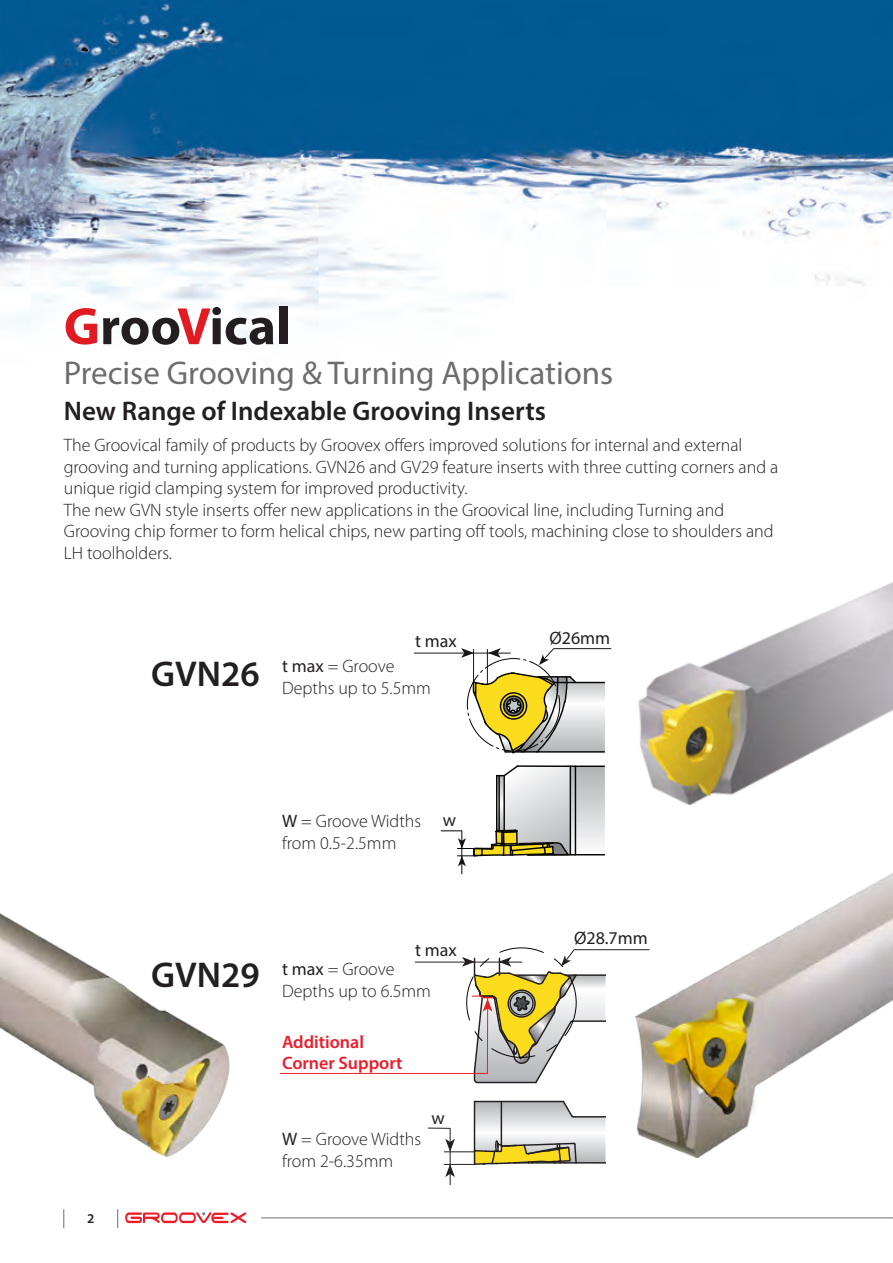
<style>
.page{position:relative;width:893px;height:1263px;background:#fff}
.page>*{position:absolute;margin:0;border:0;box-sizing:border-box;transform-origin:0 0}
.t1{font:700 52.95px "Myriad Pro";color:#231f20}
.HeadLine_Red{font:600 36px "Myriad Pro";color:#231f20}
.t2{font:33px "Myriad Pro";color:#6c6d70}
.Products{font:600 27px "Myriad Pro";color:#231f20}
.t3{font:300 18px/21.6px "Myriad Pro";color:#231f20}
.t4{font:600 18px/21.6px "Myriad Pro";color:#ec1c29}
.t5{font:18px "Myriad Pro";color:#231f20}
.PAGENUMBER_STYLE{font:600 13.5px "Myriad Pro";color:#231f20}
.s1{color:#e21a21}
.s2{font-weight:400}
</style>
<div class="page">
<svg style="left:117px;top:1209px;width:1px;height:19px"></svg>
<svg style="left:63px;top:1209px;width:1px;height:19px"></svg>
<hr style="left:261px;top:1217px;width:632px;height:1px;background:#6c6d70">
<svg style="left:125px;top:1212px;width:121px;height:11px"></svg>
<img style="left:0;top:0;width:893px;height:341px">
<img style="left:0;top:913px;width:229px;height:244px">
<img style="left:635px;top:873px;width:258px;height:284px">
<hr style="left:444px;top:1151px;width:30px;height:1px;background:#231f20">
<hr style="left:444px;top:1164px;width:30px;height:1px;background:#231f20">
<hr style="left:450px;top:1129px;width:1px;height:56px;background:#231f20">
<svg style="left:428px;top:1128px;width:22px;height:1px"></svg>
<svg style="left:445px;top:1139px;width:10px;height:13px"></svg>
<svg style="left:445px;top:1164px;width:10px;height:13px"></svg>
<hr style="left:281px;top:1073px;width:206px;height:1px;background:#ee1d23">
<svg style="left:473px;top:1100px;width:132px;height:65px"></svg>
<hr style="left:415px;top:962px;width:59px;height:1px;background:#231f20">
<svg style="left:461px;top:947px;width:144px;height:137px"></svg>
<hr style="left:567px;top:682px;width:55px;height:1px;background:#040503">
<hr style="left:537px;top:751px;width:85px;height:2px;background:#040503">
<hr style="left:461px;top:831px;width:1px;height:43px;background:#040503">
<svg style="left:488px;top:648px;width:13px;height:10px"></svg>
<svg style="left:461px;top:648px;width:12px;height:10px"></svg>
<hr style="left:473px;top:649px;width:1px;height:34px;background:#161519">
<hr style="left:487px;top:649px;width:1px;height:35px;background:#161519">
<hr style="left:414px;top:653px;width:96px;height:1px;background:#161519">
<svg style="left:539px;top:648px;width:16px;height:17px"></svg>
<svg style="left:472px;top:671px;width:133px;height:83px"></svg>
<div style="left:575px;top:766px;width:30px;height:89px;background:linear-gradient(to bottom,#b0b2b5,#fcfcfd)"></div>
<hr style="left:575px;top:765px;width:47px;height:2px;background:#050504">
<hr style="left:575px;top:854px;width:47px;height:1px;background:#050504">
<hr style="left:575px;top:766px;width:1px;height:89px;background:#050504">
<svg style="left:441px;top:765px;width:134px;height:101px"></svg>
<hr style="left:554px;top:648px;width:57px;height:1px;background:#161519">
<img style="left:617px;top:582px;width:276px;height:224px">
<hr style="left:574px;top:949px;width:75px;height:1px;background:#231f20">
<p class="t1" style="left:64px;top:292px;width:228px"><span class="s1">G</span>roo<span class="s1">V</span>ical</p>
<p class="t2" style="left:64px;top:352px;width:551px">Precise Grooving &amp; Turning Applications</p>
<p class="Products" style="left:64px;top:394px;width:484px">New Range of Indexable Grooving Inserts</p>
<p class="t3" style="left:64px;top:434px;width:716px">The Groovical family of products by Groovex offers improved solutions for internal and external grooving and turning applications. GVN26 and GV29 feature inserts with three cutting corners and a unique rigid clamping system for improved productivity.</p>
<p class="t3" style="left:64px;top:499px;width:711px">The new GVN style inserts offer new applications in the Groovical line, including Turning and<br>Grooving chip former to form helical chips, new parting off tools, machining close to shoulders and<br>LH toolholders.</p>
<p class="PAGENUMBER_STYLE" style="left:87px;top:1209px;width:9px">2</p>
<p class="HeadLine_Red" style="left:151px;top:651px;width:110px">GVN26</p>
<p class="t5" style="left:415px;top:630px;width:43px">t max</p>
<p class="t5" style="left:549px;top:626px;width:62px">Ø26mm</p>
<p class="t3" style="left:282px;top:655px;width:150px"><span class="s2">t max</span> = Groove<br>Depths up to 5.5mm</p>
<p class="t3" style="left:282px;top:810px;width:141px"><span class="s2">W</span> = Groove Widths from 0.5-2.5mm</p>
<p class="t5" style="left:443px;top:808px;width:15px">w</p>
<p class="HeadLine_Red" style="left:151px;top:951px;width:110px">GVN29</p>
<p class="t5" style="left:415px;top:939px;width:43px">t max</p>
<p class="t3" style="left:282px;top:958px;width:150px"><span class="s2">t max</span> = Groove<br>Depths up to 6.5mm</p>
<p class="t4" style="left:282px;top:1030px;width:122px">Additional<br>Corner Support</p>
<p class="t3" style="left:282px;top:1128px;width:141px"><span class="s2">W</span> = Groove Widths from 2-6.35mm</p>
<p class="t5" style="left:432px;top:1106px;width:15px">w</p>
<p class="t5" style="left:574px;top:927px;width:75px">Ø28.7mm</p>
</div>
